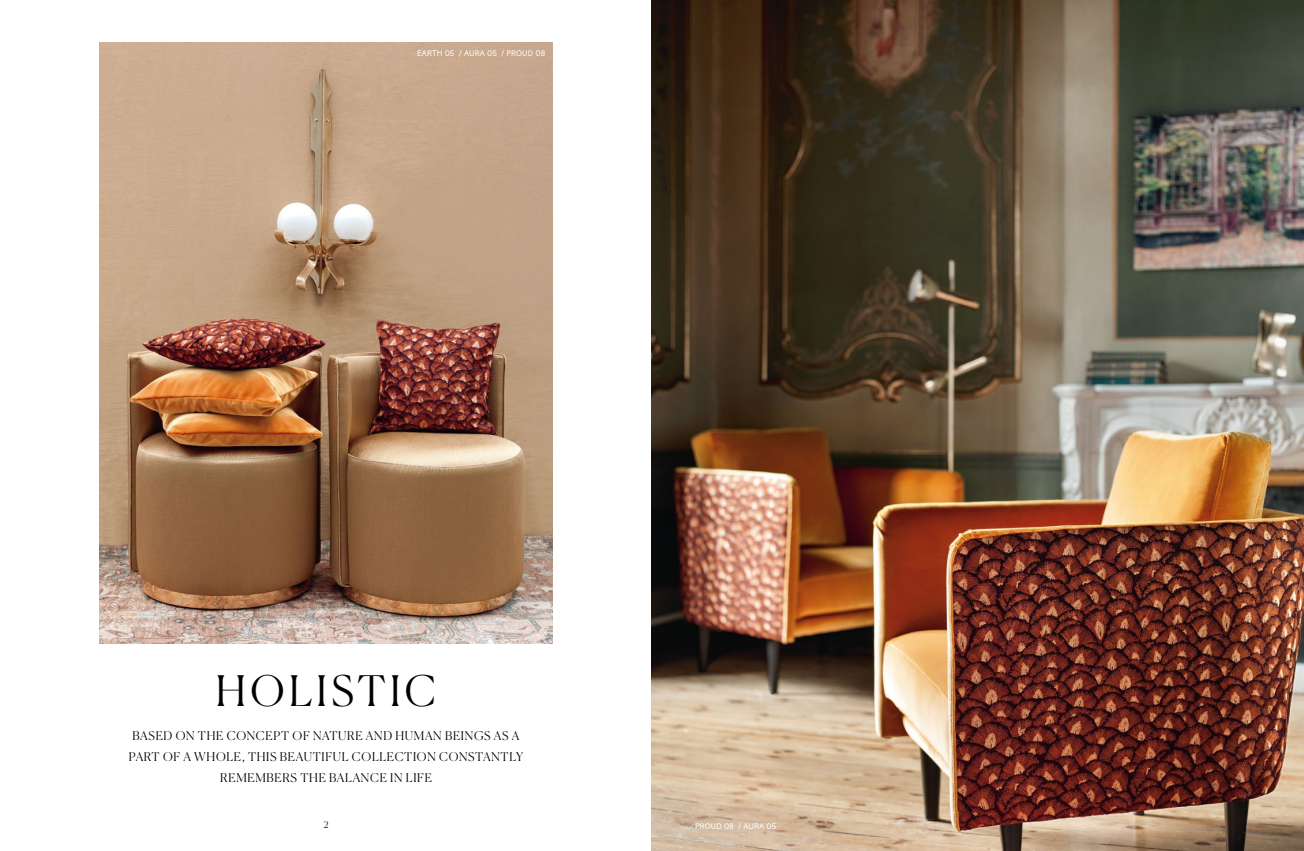
<style>
.page{position:relative;width:1304px;height:851px;background:#fff}
.page>*{position:absolute;margin:0;border:0;box-sizing:border-box;transform-origin:0 0}
.t1{font:300 42px "Canela";letter-spacing:.1em;color:#000}
.t2{font:300 12px/21px "Canela";letter-spacing:.06em;color:#000}
.t3{font:300 9px "Canela";color:#000}
.t4{font:8px "Baton Turbo";letter-spacing:.01em;color:#fff}
</style>
<div class="page">
<img style="left:100px;top:43px;width:452px;height:600px">
<img style="left:652px;top:0;width:652px;height:850px">
<p class="t4" style="left:417px;top:47px;width:130px">EARTH 05 / AURA 05 / PROUD 08</p>
<h1 class="t1" style="left:216px;top:657px;width:222px">HOLISTIC</h1>
<p class="t2" style="left:129px;top:723px;width:390px">BASED ON THE CONCEPT OF NATURE AND HUMAN BEINGS AS A<br>PART OF A WHOLE, THIS BEA</p>
<p class="t2" style="left:304px;top:744px;width:221px">UTIFUL COLLECTION CONSTANTLY</p>
<p class="t2" style="left:220px;top:765px;width:56px">REMEMBER</p>
<p class="t2" style="left:291px;top:765px;width:141px">S THE BALANCE IN LIFE</p>
<p class="t3" style="left:324px;top:817px;width:6px">2</p>
<p class="t4" style="left:695px;top:819px;width:83px">PROUD 08 / AURA 05</p>
</div>
